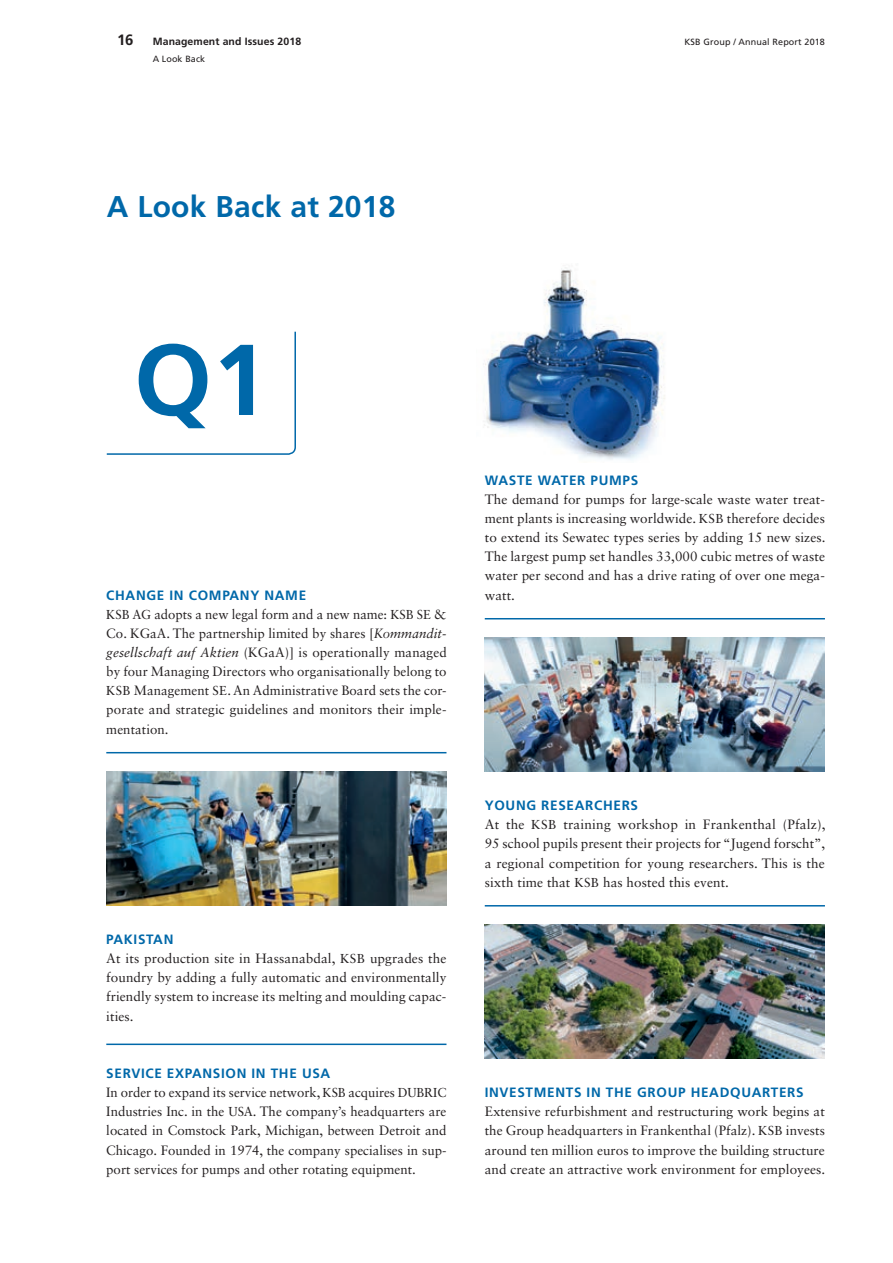
<style>
.page{position:relative;width:893px;height:1263px;background:#fff}
.page>*{position:absolute;margin:0;border:0;box-sizing:border-box;transform-origin:0 0}
.t1{font:700 100.5px "Frutiger LT Pro";color:#0068a9}
.t2{font:700 30px "Frutiger LT Pro";letter-spacing:.01em;color:#0068a9}
.t3{font:700 15px "Frutiger LT Pro";color:#231f20}
.t4{font:13.5px/19.2px "Sabon LT Std";letter-spacing:.005em;color:#231f20;text-align:justify}
.t5{font:700 13.5px "Frutiger LT Pro";letter-spacing:.05em;color:#0068a9}
.t6{font:700 10.5px "Frutiger LT Pro";letter-spacing:.01em;color:#231f20}
.t7{font:9px "Frutiger LT Pro";letter-spacing:.015em;color:#231f20}
.s1{font-size:12.9px}
.s2{font-style:italic}
</style>
<div class="page">
<hr style="left:106px;top:752px;width:340px;height:1px;background:#0068a9">
<hr style="left:106px;top:1043px;width:340px;height:2px;background:#0068a9">
<img style="left:106px;top:772px;width:340px;height:134px">
<hr style="left:485px;top:618px;width:340px;height:1px;background:#0068a9">
<hr style="left:485px;top:905px;width:340px;height:1px;background:#0068a9">
<img style="left:485px;top:638px;width:340px;height:134px">
<img style="left:485px;top:925px;width:340px;height:134px">
<img style="left:484px;top:267px;width:181px;height:193px">
<svg style="left:106px;top:331px;width:190px;height:124px"></svg>
<p class="t3" style="left:117px;top:31px;width:18px">16</p>
<p class="t6" style="left:153px;top:35px;width:150px">Management and Issues 2018</p>
<p class="t7" style="left:684px;top:36px;width:142px">KSB Group / Annual Report 2018</p>
<p class="t7" style="left:153px;top:54px;width:54px">A Look Back</p>
<h2 class="t2" style="left:107px;top:189px;width:290px">A Look Back at 2018</h2>
<h1 class="t1" style="left:134px;top:321px;width:136px">Q1</h1>
<p class="t5" style="left:106px;top:587px;width:201px">CHANGE IN COMPANY NAME</p>
<p class="t4" style="left:106px;top:604px;width:342px"><span class="s1">KSB AG</span> adopts a new legal form and a new name: <span class="s1">KSB SE</span> &amp; Co. KGaA. The partnership limited by shares [<span class="s2">Kommandit&shy;gesellschaft auf Aktien</span> (KGaA)] is operationally managed by four Managing Directors who organisationally belong to <span class="s1">KSB</span> Management <span class="s1">SE</span>. An Administrative Board sets the cor&shy;porate and strategic guidelines and monitors their imple&shy;mentation.</p>
<p class="t5" style="left:106px;top:931px;width:69px">PAKISTAN</p>
<p class="t4" style="left:106px;top:949px;width:342px">At its production site in Hassanabdal, <span class="s1">KSB</span> upgrades the foundry by adding a fully automatic and environmentally friendly system to increase its melting and moulding capac&shy;ities.</p>
<p class="t5" style="left:106px;top:1065px;width:226px">SERVICE EXPANSION IN THE USA</p>
<p class="t4" style="left:106px;top:1083px;width:342px">In order to expand its service network, <span class="s1">KSB</span> acquires <span class="s1">DUBRIC </span>Industries Inc. in the <span class="s1">USA</span>. The company’s headquarters are located in Comstock Park, Michigan, between Detroit and Chicago. Founded in 1974, the company specialises in sup&shy;port services for pumps and other rotating equipment.</p>
<p class="t5" style="left:485px;top:472px;width:155px">WASTE WATER PUMPS</p>
<p class="t4" style="left:485px;top:489px;width:342px">The demand for pumps for large-scale waste water treat&shy;ment plants is increasing worldwide. <span class="s1">KSB</span> therefore decides to extend its Sewatec types series by adding 15 new sizes.<br>The largest pump set handles 33,000 cubic metres of waste water per second and has a drive rating of over one mega&shy;watt.</p>
<p class="t5" style="left:485px;top:797px;width:155px">YOUNG RESEARCHERS</p>
<p class="t4" style="left:485px;top:815px;width:342px">At the <span class="s1">KSB</span> training workshop in Frankenthal (Pfalz), 95 school pupils present their projects for “Jugend forscht”, a regional competition for young researchers. This is the sixth time that <span class="s1">KSB</span> has hosted this event.</p>
<p class="t5" style="left:485px;top:1084px;width:320px">INVESTMENTS IN THE GROUP HEADQUARTERS</p>
<p class="t4" style="left:485px;top:1102px;width:342px">Extensive refurbishment and restructuring work begins at the Group headquarters in Frankenthal (Pfalz). <span class="s1">KSB</span> invests around ten million euros to improve the building structure and create an attractive work environment for employees.</p>
</div>
